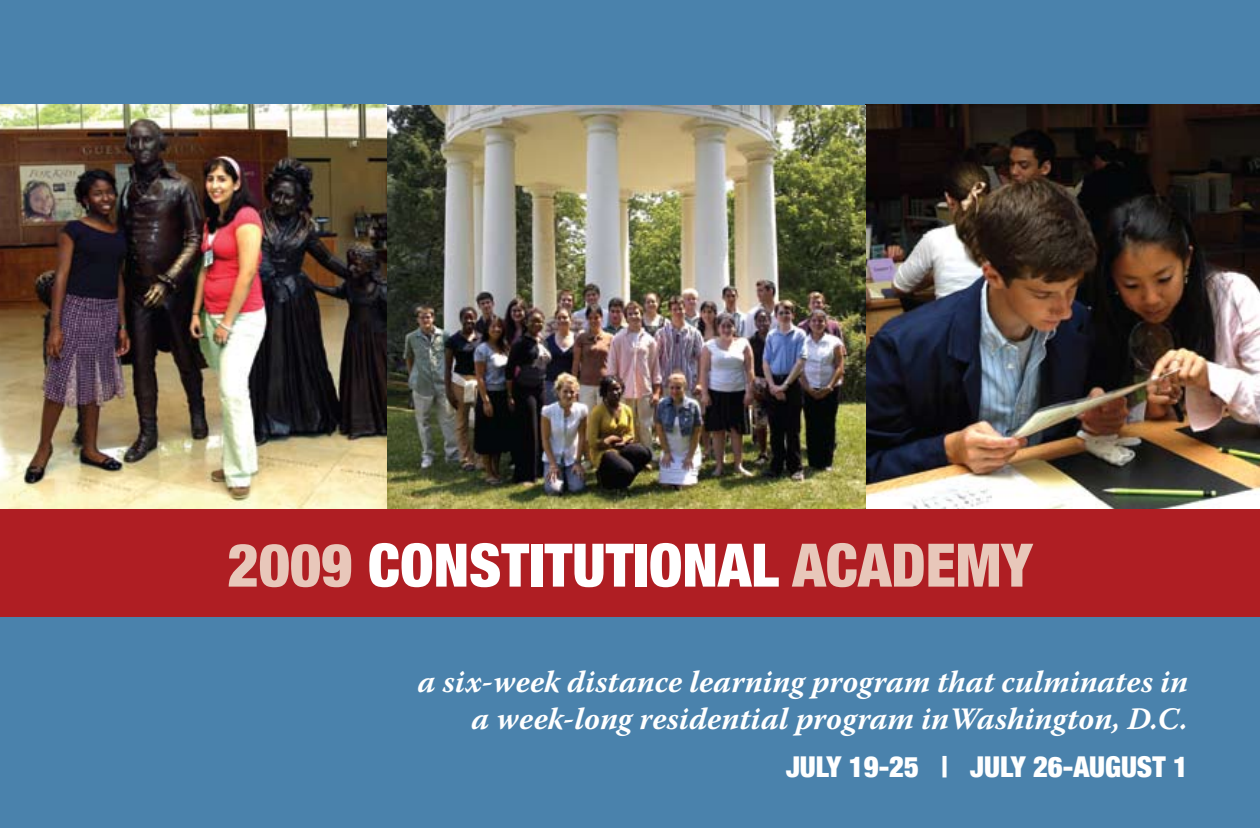
<style>
.page{position:relative;width:1260px;height:828px;background:#4a82ac}
.page>*{position:absolute;margin:0;border:0;box-sizing:border-box;transform-origin:0 0}
.t1{font:900 condensed 60px "Helvetica Neue";color:#fff}
.t2{font:italic 700 31.2px/37.4px "Warnock Pro";color:#fff;text-align:right}
.t3{font:900 condensed 28.6px "Helvetica Neue";color:#fff}
.s1{color:#e8c7ba}
</style>
<div class="page">
<img style="left:865px;top:105px;width:395px;height:404px">
<img style="left:0;top:105px;width:388px;height:404px">
<img style="left:388px;top:106px;width:477px;height:403px">
<div style="left:0;top:509px;width:1260px;height:108px;background:#af1e23"></div>
<h1 class="t1" style="left:228px;top:528px;width:806px"><span class="s1">2009</span> CONSTITUTIONAL <span class="s1">ACADEMY</span></h1>
<p class="t2" style="left:418px;top:662px;width:772px">a six-week distance learning program that culminates in a week-long residential program inWashington, D.C.</p>
<p class="t3" style="left:786px;top:749px;width:403px">JULY 19-25 | JULY 26-AUGUST 1</p>
</div>
